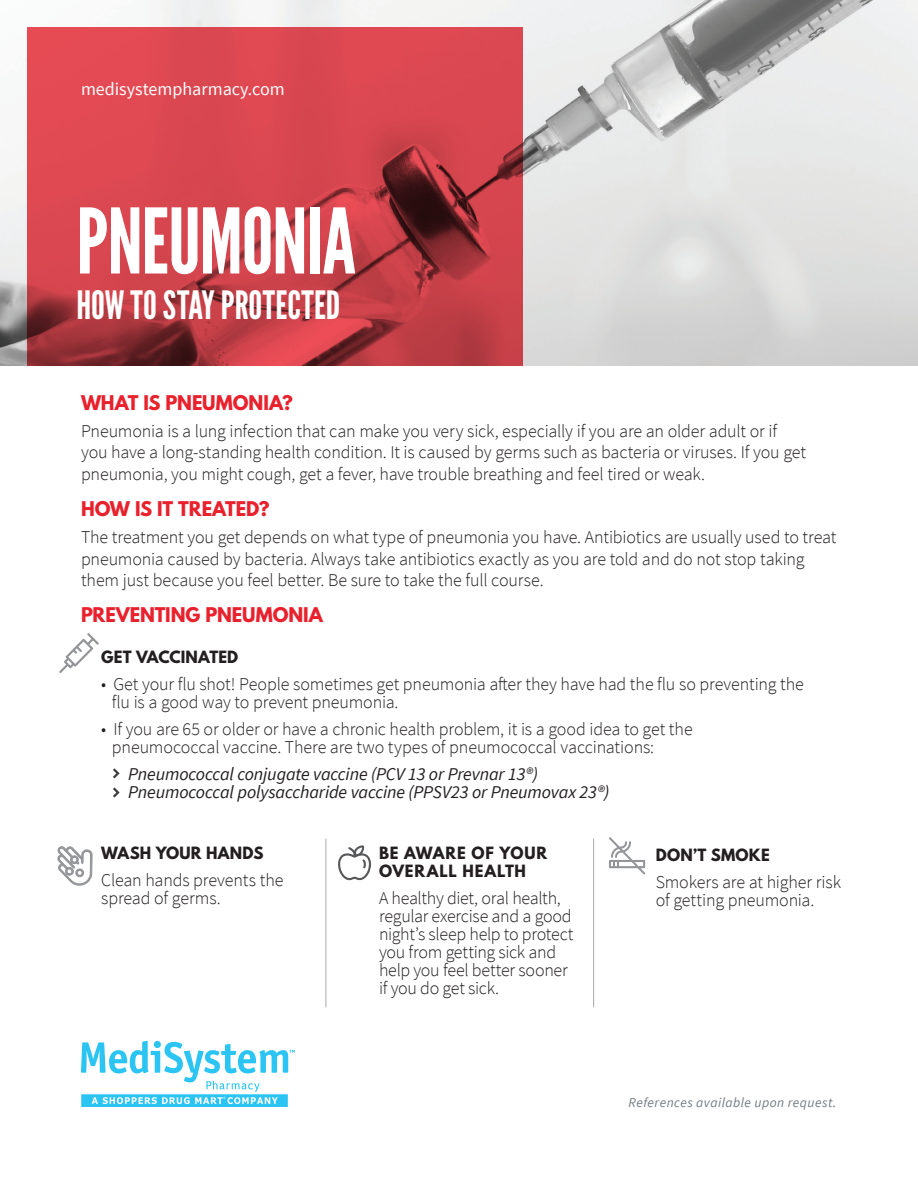
<style>
.page{position:relative;width:918px;height:1188px;background:#fff}
.page>*{position:absolute;margin:0;border:0;box-sizing:border-box;transform-origin:0 0}
.t1{font:90px "League Gothic";letter-spacing:-.015em;color:#fff}
.t2{font:39px "League Gothic";color:#fff}
.t3{font:300 18px/18px "Source Sans Pro";letter-spacing:-.01em;color:#231f20}
.t4{font:italic 18px "Source Sans Pro";letter-spacing:-.01em;color:#231f20}
.t5{font:700 18px "League Spartan";letter-spacing:-.005em;color:#e8212d}
.t6{font:18px "Source Sans Pro";color:#fff}
.t7{font:700 15px "League Spartan";letter-spacing:.015em;color:#231f20}
.t8{font:700 15px/18px "League Spartan";letter-spacing:.055em;color:#231f20}
.t9{font:italic 13.5px "Source Sans Pro";letter-spacing:.035em;color:#747b83}
</style>
<div class="page">
<img style="left:0;top:0;width:918px;height:366px">
<svg style="left:27px;top:27px;width:496px;height:339px;background:#c94149"></svg>
<div style="left:81px;top:1094px;width:207px;height:13px;background:#2bc4f3"></div>
<svg style="left:81px;top:1041px;width:214px;height:63px"></svg>
<svg style="left:609px;top:837px;width:36px;height:37px"></svg>
<svg style="left:57px;top:846px;width:36px;height:40px"></svg>
<svg style="left:338px;top:845px;width:33px;height:35px"></svg>
<hr style="left:326px;top:839px;width:1px;height:168px;background:#a8a9ad">
<hr style="left:593px;top:839px;width:1px;height:168px;background:#a8a9ad">
<svg style="left:59px;top:633px;width:40px;height:40px"></svg>
<svg style="left:113px;top:768px;width:7px;height:10px"></svg>
<svg style="left:113px;top:787px;width:7px;height:11px"></svg>
<p class="t6" style="left:81px;top:77px;width:205px">medisystempharmacy.com</p>
<p class="t1" style="left:76px;top:190px;width:281px">PNEUMONIA</p>
<p class="t2" style="left:76px;top:282px;width:266px">HOW TO STAY PROTECTED</p>
<p class="t5" style="left:81px;top:388px;width:213px">WHAT IS PNEUMONIA?</p>
<p class="t3" style="left:81px;top:420px;width:727px;line-height:21.6px">Pneumonia is a lung infection that can make you very sick, especially if you are an older adult or if you have a long-standing health condition. It is caused by germs such as bacteria or viruses. If you get pneumonia, you might cough, get a fever, have trouble breathing and feel tired or weak.</p>
<p class="t5" style="left:81px;top:495px;width:190px">HOW IS IT TREATED?</p>
<p class="t3" style="left:81px;top:526px;width:757px;line-height:21.6px">The treatment you get depends on what type of pneumonia you have. Antibiotics are usually used to treat pneumonia caused by bacteria. Always take antibiotics exactly as you are told and do not stop taking them just because you feel better. Be sure to take the full course.</p>
<p class="t5" style="left:81px;top:601px;width:244px">PREVENTING PNEUMONIA</p>
<p class="t7" style="left:101px;top:645px;width:139px">GET VACCINATED</p>
<p class="t3" style="left:101px;top:675px;width:704px">• Get your flu shot! People sometimes get pneumonia after they have had the flu so preventing the</p>
<p class="t3" style="left:112px;top:693px;width:288px">flu is a good way to prevent pneumonia.</p>
<p class="t3" style="left:101px;top:720px;width:593px">• If you are 65 or older or have a chronic health problem, it is a good idea to get the</p>
<p class="t3" style="left:112px;top:738px;width:544px">pneumococcal vaccine. There are two types of pneumococcal vaccinations:</p>
<p class="t4" style="left:128px;top:763px;width:411px">Pneumococcal conjugate vaccine (PCV 13 or Prevnar 13®)</p>
<p class="t4" style="left:128px;top:781px;width:483px">Pneumococcal polysaccharide vaccine (PPSV23 or Pneumovax 23®)</p>
<p class="t7" style="left:101px;top:841px;width:164px">WASH YOUR HANDS</p>
<p class="t3" style="left:101px;top:871px;width:184px">Clean hands prevents the spread of germs.</p>
<p class="t8" style="left:379px;top:844px;width:170px">BE AWARE OF YOUR<br>OVERALL HEALTH</p>
<p class="t3" style="left:379px;top:889px;width:196px">A healthy diet, oral health, regular exercise and a good night’s sleep help to protect you from getting sick and help you feel better sooner if you do get sick.</p>
<p class="t7" style="left:656px;top:843px;width:115px">DON’T SMOKE</p>
<p class="t3" style="left:656px;top:873px;width:187px">Smokers are at higher risk of getting pneumonia.</p>
<p class="t9" style="left:628px;top:1094px;width:210px">References available upon request.</p>
</div>
